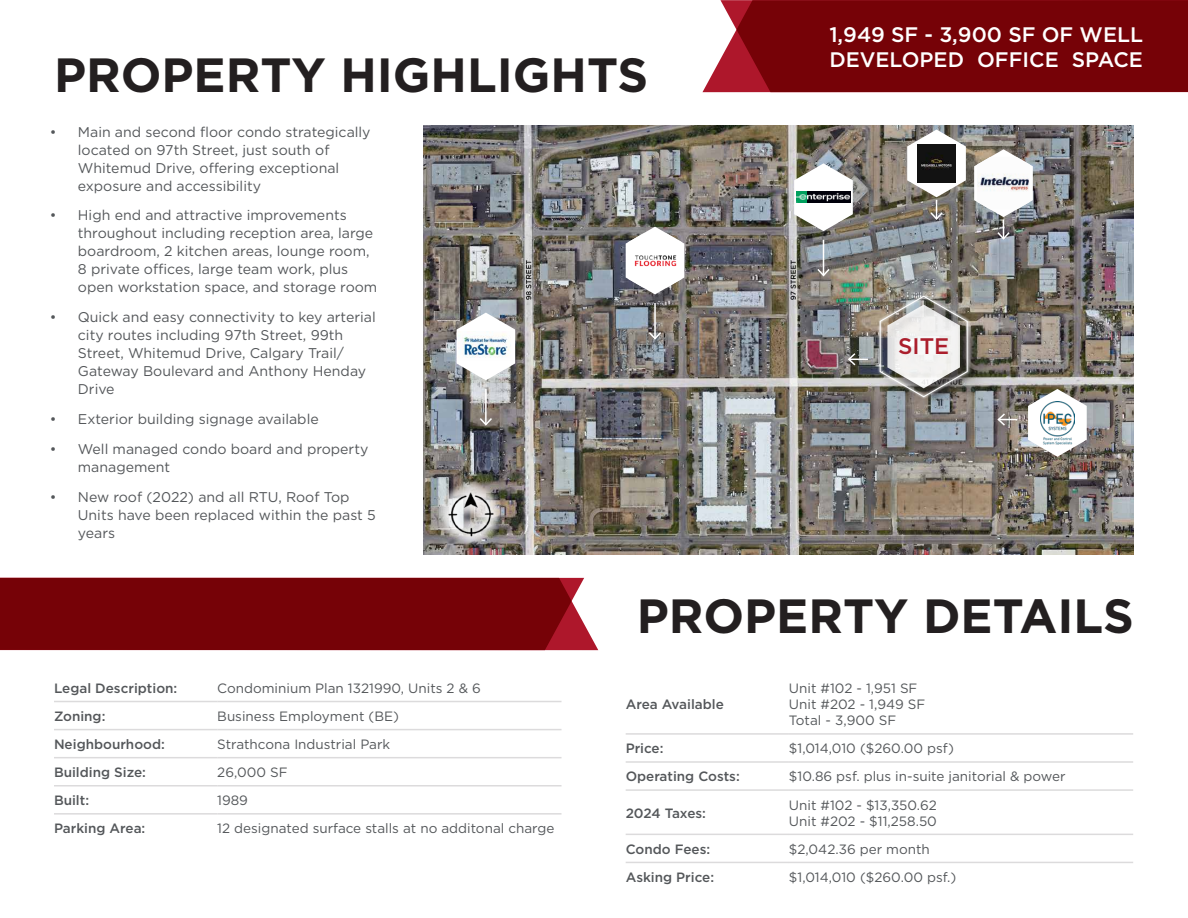
<style>
.page{position:relative;width:1188px;height:918px;background:#fff}
.page>*{position:absolute;margin:0;border:0;box-sizing:border-box;transform-origin:0 0}
.Title_-_Slightly_larger{font:700 48px "Gotham";color:#231f20}
.Body_Text{font:500 22.5px "Gotham";color:#ab1e2c}
.Info_Banner_Text{font:500 21px/25.5px "Gotham";color:#fff}
.t1{font:14.1px/18px "Gotham";color:#54575a}
.Info_in_Table{font:13.5px "Gotham";color:#54575a}
.Body_Text-2{font:500 13.5px "Gotham";color:#54575a}
</style>
<div class="page">
<svg style="left:702px;top:0;width:486px;height:92px;background:#7f0d13"></svg>
<hr style="left:54px;top:701px;width:163px;height:1px;background:#dcdbdc">
<hr style="left:217px;top:701px;width:345px;height:1px;background:#dcdbdc">
<hr style="left:54px;top:729px;width:163px;height:1px;background:#dcdbdc">
<hr style="left:217px;top:729px;width:345px;height:1px;background:#dcdbdc">
<hr style="left:54px;top:757px;width:163px;height:1px;background:#dcdbdc">
<hr style="left:217px;top:757px;width:345px;height:1px;background:#dcdbdc">
<hr style="left:54px;top:785px;width:163px;height:2px;background:#dcdbdc">
<hr style="left:217px;top:785px;width:345px;height:2px;background:#dcdbdc">
<hr style="left:54px;top:813px;width:163px;height:2px;background:#dcdbdc">
<hr style="left:217px;top:813px;width:345px;height:2px;background:#dcdbdc">
<img style="left:423px;top:125px;width:711px;height:430px">
<hr style="left:626px;top:733px;width:163px;height:2px;background:#dcdbdc">
<hr style="left:789px;top:733px;width:344px;height:2px;background:#dcdbdc">
<hr style="left:626px;top:761px;width:163px;height:2px;background:#dcdbdc">
<hr style="left:789px;top:761px;width:344px;height:2px;background:#dcdbdc">
<hr style="left:626px;top:789px;width:163px;height:2px;background:#dcdbdc">
<hr style="left:789px;top:789px;width:344px;height:2px;background:#dcdbdc">
<hr style="left:626px;top:834px;width:163px;height:1px;background:#dcdbdc">
<hr style="left:789px;top:834px;width:344px;height:1px;background:#dcdbdc">
<hr style="left:626px;top:862px;width:163px;height:1px;background:#dcdbdc">
<hr style="left:789px;top:862px;width:344px;height:1px;background:#dcdbdc">
<div style="left:0;top:578px;width:598px;height:72px;background:#760207"></div>
<svg style="left:794px;top:163px;width:59px;height:68px"></svg>
<img style="left:797px;top:191px;width:53px;height:11px">
<svg style="left:1028px;top:389px;width:59px;height:68px"></svg>
<img style="left:1040px;top:402px;width:35px;height:43px">
<svg style="left:626px;top:227px;width:58px;height:67px"></svg>
<img style="left:628px;top:234px;width:54px;height:54px">
<svg style="left:457px;top:313px;width:58px;height:67px"></svg>
<img style="left:459px;top:332px;width:54px;height:28px">
<hr style="left:823px;top:240px;width:1px;height:35px;background:#fff">
<svg style="left:816px;top:267px;width:15px;height:11px"></svg>
<svg style="left:907px;top:130px;width:59px;height:91px"></svg>
<img style="left:974px;top:149px;width:59px;height:92px">
<svg style="left:996px;top:412px;width:22px;height:15px"></svg>
<svg style="left:847px;top:352px;width:21px;height:15px"></svg>
<hr style="left:654px;top:303px;width:2px;height:36px;background:#fff">
<svg style="left:647px;top:331px;width:16px;height:10px"></svg>
<hr style="left:485px;top:389px;width:2px;height:36px;background:#fff">
<svg style="left:478px;top:416px;width:16px;height:11px"></svg>
<div style="left:436px;top:479px;width:69px;height:69px;background:#fff;opacity:.65"></div>
<img style="left:428px;top:481px;width:88px;height:74px">
<div style="left:881px;top:298px;width:104px;height:116px;background:#231f20;opacity:.75"></div>
<div style="left:877px;top:293px;width:93px;height:107px;background:#fff;opacity:.8"></div>
<svg style="left:879px;top:295px;width:89px;height:103px"></svg>
<p class="Title_-_Slightly_larger" style="left:54px;top:43px;width:596px">PROPERTY HIGHLIGHTS</p>
<p class="t1" style="left:78px;top:122px;width:294px;text-indent:-28px">• Main and second floor condo strategically located on 97th Street, just south of Whitemud Drive, offering exceptional exposure and accessibility</p>
<p class="t1" style="left:78px;top:206px;width:301px;text-indent:-28px">• High end and attractive improvements throughout including reception area, large boardroom, 2 kitchen areas, lounge room, 8 private offices, large team work, plus open workstation space, and storage room</p>
<p class="t1" style="left:78px;top:308px;width:299px;text-indent:-28px">• Quick and easy connectivity to key arterial city routes including 97th Street, 99th Street, Whitemud Drive, Calgary Trail/ Gateway Boulevard and Anthony Henday Drive</p>
<p class="t1" style="left:50px;top:410px;width:271px">• Exterior building signage available</p>
<p class="t1" style="left:78px;top:440px;width:292px;text-indent:-28px">• Well managed condo board and property management</p>
<p class="t1" style="left:78px;top:488px;width:299px;text-indent:-28px">• New roof (2022) and all RTU, Roof Top<br>Units have been replaced within the past 5 years</p>
<p class="Info_Banner_Text" style="left:829px;top:21px;width:315px">1,949 SF - 3,900 SF OF WELL<br>DEVELOPED OFFICE SPACE</p>
<p class="Body_Text" style="left:898px;top:332px;width:53px">SITE</p>
<p class="Body_Text-2" style="left:54px;top:679px;width:125px">Legal Description:</p>
<p class="Info_in_Table" style="left:217px;top:679px;width:265px">Condominium Plan 1321990, Units 2 &amp; 6</p>
<p class="Body_Text-2" style="left:54px;top:707px;width:53px">Zoning:</p>
<p class="Info_in_Table" style="left:217px;top:708px;width:183px">Business Employment (BE)</p>
<p class="Body_Text-2" style="left:54px;top:735px;width:112px">Neighbourhood:</p>
<p class="Info_in_Table" style="left:217px;top:736px;width:174px">Strathcona Industrial Park</p>
<p class="Body_Text-2" style="left:54px;top:764px;width:94px">Building Size:</p>
<p class="Info_in_Table" style="left:217px;top:764px;width:72px">26,000 SF</p>
<p class="Body_Text-2" style="left:54px;top:792px;width:37px">Built:</p>
<p class="Info_in_Table" style="left:217px;top:792px;width:32px">1989</p>
<p class="Body_Text-2" style="left:54px;top:820px;width:93px">Parking Area:</p>
<p class="Info_in_Table" style="left:217px;top:820px;width:339px">12 designated surface stalls at no additonal charge</p>
<p class="Title_-_Slightly_larger" style="left:637px;top:584px;width:499px">PROPERTY DETAILS</p>
<p class="Body_Text-2" style="left:626px;top:695px;width:100px">Area Available</p>
<p class="Info_in_Table" style="left:789px;top:679px;width:130px">Unit #102 - 1,951 SF</p>
<p class="Info_in_Table" style="left:789px;top:696px;width:138px">Unit #202 - 1,949 SF</p>
<p class="Info_in_Table" style="left:789px;top:712px;width:109px">Total - 3,900 SF</p>
<p class="Body_Text-2" style="left:626px;top:740px;width:39px">Price:</p>
<p class="Info_in_Table" style="left:789px;top:740px;width:167px">$1,014,010 ($260.00 psf)</p>
<p class="Body_Text-2" style="left:626px;top:768px;width:116px">Operating Costs:</p>
<p class="Info_in_Table" style="left:789px;top:768px;width:278px">$10.86 psf. plus in-suite janitorial &amp; power</p>
<p class="Body_Text-2" style="left:626px;top:804px;width:82px">2024 Taxes:</p>
<p class="Info_in_Table" style="left:789px;top:796px;width:150px">Unit #102 - $13,350.62</p>
<p class="Info_in_Table" style="left:789px;top:812px;width:149px">Unit #202 - $11,258.50</p>
<p class="Body_Text-2" style="left:626px;top:840px;width:86px">Condo Fees:</p>
<p class="Info_in_Table" style="left:789px;top:840px;width:142px">$2,042.36 per month</p>
<p class="Body_Text-2" style="left:626px;top:868px;width:90px">Asking Price:</p>
<p class="Info_in_Table" style="left:789px;top:868px;width:169px">$1,014,010 ($260.00 psf.)</p>
</div>
